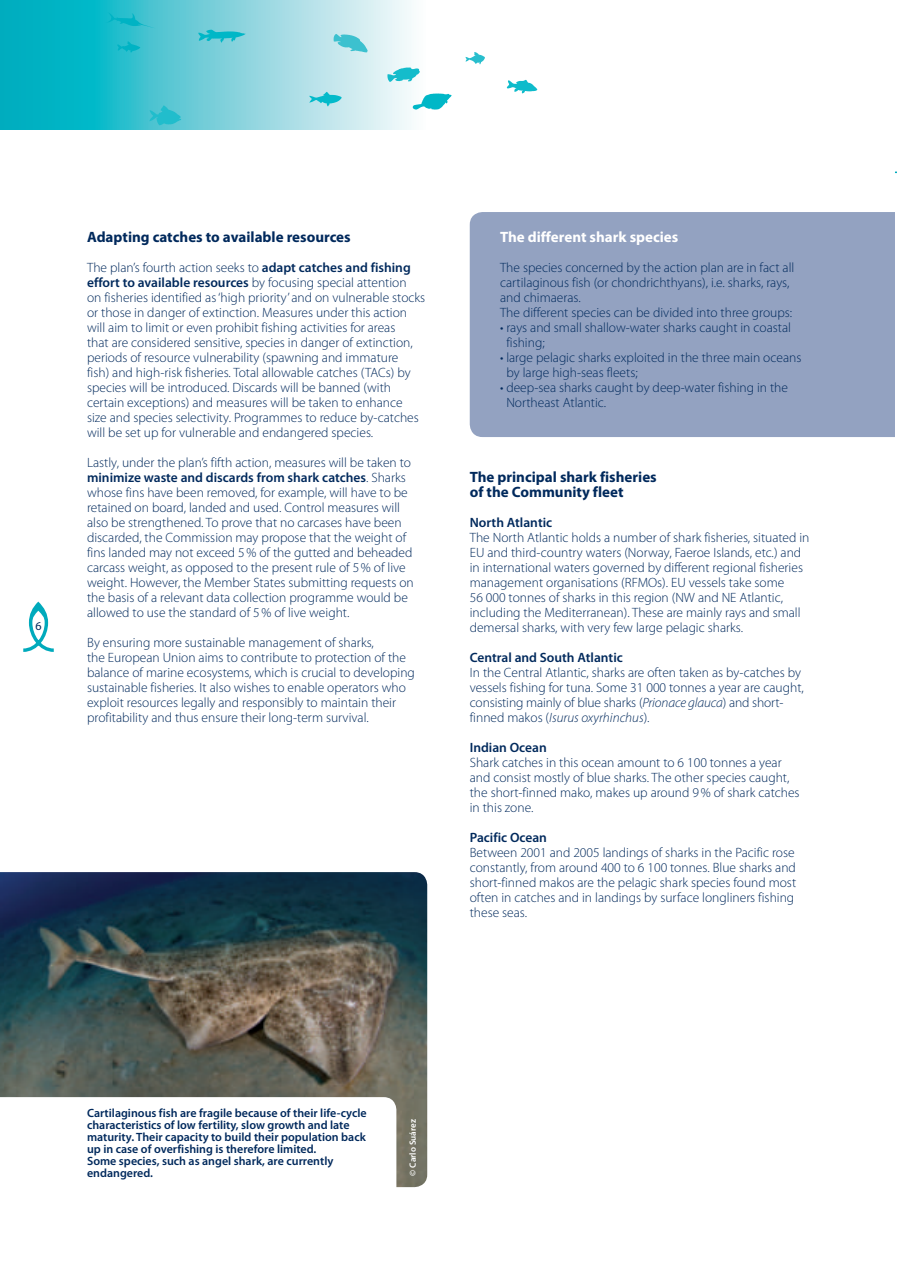
<style>
.page{position:relative;width:897px;height:1267px;background:#fff}
.page>*{position:absolute;margin:0;border:0;box-sizing:border-box;transform-origin:0 0}
.t1{font:700 15px/15px "Myriad Pro";color:#00295c}
.t2{font:700 15px "Myriad Pro";color:#fff}
.t3{font:300 13.5px/15px "Myriad Pro";color:#00295c}
.t4{font:600 13.5px "Myriad Pro";color:#00295c}
.t5{font:600 12px/12px "Myriad Pro";color:#00295c}
.t6{font:12px "Myriad Pro";color:#00295c}
.t7{font:600 9px "Myriad Pro";color:#fff}
.s1{font-weight:600}
.s2{font-style:italic}
</style>
<div class="page">
<svg style="left:23px;top:602px;width:31px;height:50px"></svg>
<svg style="left:0;top:0;width:413px;height:130px;background:#6bced9"></svg>
<svg style="left:309px;top:92px;width:33px;height:14px"></svg>
<svg style="left:117px;top:41px;width:23px;height:11px"></svg>
<svg style="left:507px;top:80px;width:30px;height:13px"></svg>
<svg style="left:198px;top:30px;width:47px;height:13px"></svg>
<svg style="left:149px;top:105px;width:32px;height:20px"></svg>
<svg style="left:465px;top:52px;width:20px;height:12px"></svg>
<svg style="left:387px;top:67px;width:33px;height:15px"></svg>
<svg style="left:334px;top:34px;width:34px;height:18px"></svg>
<svg style="left:413px;top:93px;width:38px;height:17px"></svg>
<svg style="left:106px;top:13px;width:49px;height:15px"></svg>
<div style="left:470px;top:212px;width:425px;height:225px;background:#93a2c1"></div>
<img style="left:0;top:872px;width:427px;height:315px">
<svg style="left:0;top:1097px;width:396px;height:90px"></svg>
<p class="t6" style="left:35px;top:622px;width:8px">6</p>
<p class="t1" style="left:87px;top:231px;width:265px">Adapting catches to available resources</p>
<p class="t3" style="left:87px;top:261px;width:340px">The plan’s fourth action seeks to <span class="s1">adapt catches and fishing effort to available resources</span> by focusing special attention<br>on fisheries identified as ‘high priority’ and on vulnerable stocks or those in danger of extinction. Measures under this action will aim to limit or even prohibit fishing activities for areas<br>that are considered sensitive, species in danger of extinction, periods of resource vulnerability (spawning and immature<br>fish) and high-risk fisheries. Total allowable catches (TACs) by species will be introduced. Discards will be banned (with certain exceptions) and measures will be taken to enhance size and species selectivity. Programmes to reduce by-catches will be set up for vulnerable and endangered species.</p>
<p class="t3" style="left:87px;top:456px;width:328px">Lastly, under the plan’s fifth action, measures will be taken to <span class="s1">minimize waste and discards from shark catches</span>. Sharks whose fins have been removed, for example, will have to be retained on board, landed and used. Control measures will also be strengthened. To prove that no carcases have been discarded, the Commission may propose that the weight of fins landed may not exceed 5 % of the gutted and beheaded carcass weight, as opposed to the present rule of 5 % of live weight. However, the Member States submitting requests on the basis of a relevant data collection programme would be allowed to use the standard of 5 % of live weight.</p>
<p class="t3" style="left:87px;top:636px;width:329px">By ensuring more sustainable management of sharks,<br>the European Union aims to contribute to protection of the balance of marine ecosystems, which is crucial to developing sustainable fisheries. It also wishes to enable operators who exploit resources legally and responsibly to maintain their profitability and thus ensure their long-term survival.</p>
<p class="t2" style="left:500px;top:231px;width:180px">The different shark species</p>
<p class="t3" style="left:500px;top:261px;width:296px">The species concerned by the action plan are in fact all cartilaginous fish (or chondrichthyans), i.e. sharks, rays, and chimaeras.<br>The different species can be divided into three groups:</p>
<p class="t3" style="left:506px;top:321px;width:286px;text-indent:-6px">• rays and small shallow-water sharks caught in coastal fishing;</p>
<p class="t3" style="left:506px;top:351px;width:297px;text-indent:-6px">• large pelagic sharks exploited in the three main oceans by large high-seas fleets;</p>
<p class="t3" style="left:506px;top:381px;width:283px;text-indent:-6px">• deep-sea sharks caught by deep-water fishing in the<br>Northeast Atlantic.</p>
<p class="t1" style="left:470px;top:471px;width:188px">The principal shark fisheries of the Community fleet</p>
<p class="t4" style="left:470px;top:517px;width:84px">North Atlantic</p>
<p class="t3" style="left:470px;top:531px;width:341px">The North Atlantic holds a number of shark fisheries, situated in EU and third-country waters (Norway, Faeroe Islands, etc.) and in international waters governed by different regional fisheries management organisations (RFMOs). EU vessels take some<br>56 000 tonnes of sharks in this region (NW and NE Atlantic, including the Mediterranean). These are mainly rays and small demersal sharks, with very few large pelagic sharks.</p>
<p class="t4" style="left:470px;top:652px;width:155px">Central and South Atlantic</p>
<p class="t3" style="left:470px;top:666px;width:336px">In the Central Atlantic, sharks are often taken as by-catches by vessels fishing for tuna. Some 31 000 tonnes a year are caught, consisting mainly of blue sharks (<span class="s2">Prionace glauca</span>) and short&shy;finned makos (<span class="s2">Isurus oxyrhinchus</span>).</p>
<p class="t4" style="left:470px;top:742px;width:79px">Indian Ocean</p>
<p class="t3" style="left:470px;top:756px;width:331px">Shark catches in this ocean amount to 6 100 tonnes a year and consist mostly of blue sharks. The other species caught, the short-finned mako, makes up around 9 % of shark catches in this zone.</p>
<p class="t4" style="left:470px;top:832px;width:79px">Pacific Ocean</p>
<p class="t3" style="left:470px;top:846px;width:328px">Between 2001 and 2005 landings of sharks in the Pacific rose constantly, from around 400 to 6 100 tonnes. Blue sharks and short-finned makos are the pelagic shark species found most often in catches and in landings by surface longliners fishing these seas.</p>
<p class="t5" style="left:87px;top:1107px;width:281px">Cartilaginous fish are fragile because of their life-cycle characteristics of low fertility, slow growth and late maturity. Their capacity to build their population back up in case of overfishing is therefore limited.<br>Some species, such as angel shark, are currently endangered.</p>
<p class="t7" style="left:409px;top:1175px;width:58px;rotate:-90deg">© Carlo Suárez</p>
</div>
